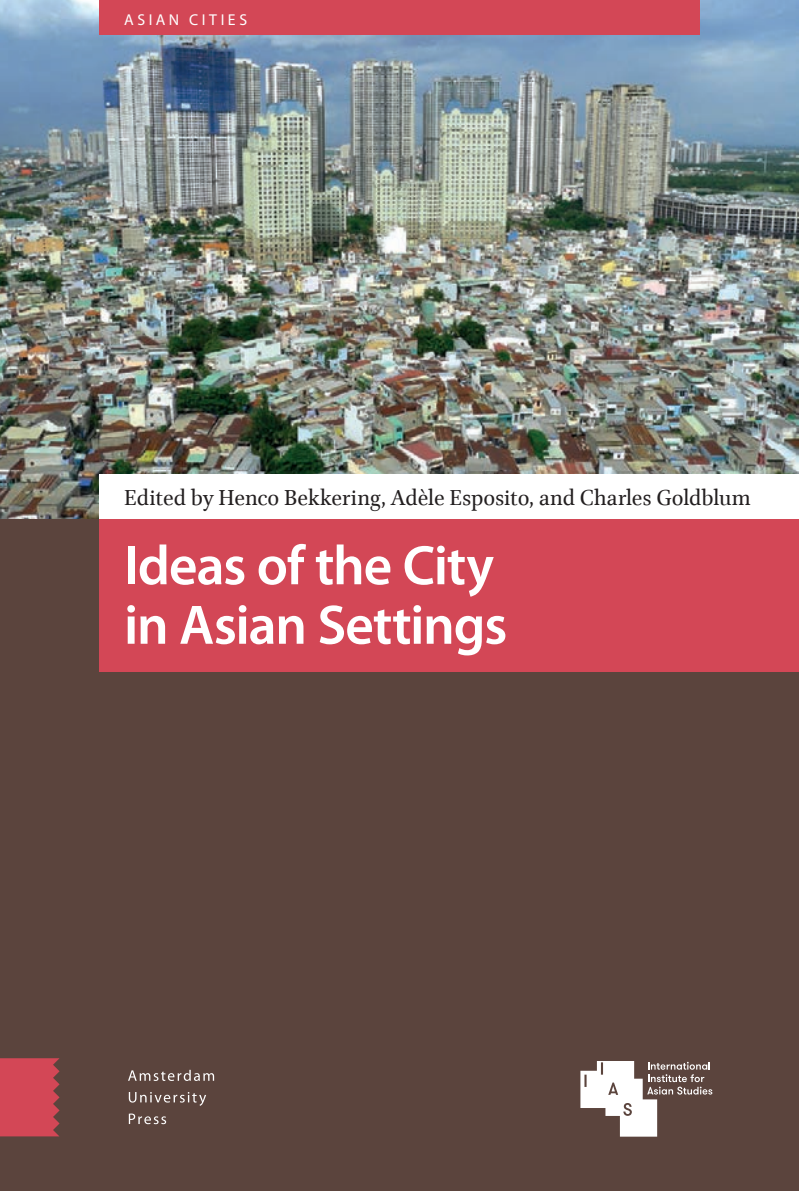
<style>
.page{position:relative;width:799px;height:1191px;background:#5b443d}
.page>*{position:absolute;margin:0;border:0;box-sizing:border-box;transform-origin:0 0}
.t1{font:600 56px/59.5px "Myriad Pro";letter-spacing:-.02em;color:#fff}
.t2{font:24.5px "Brill";color:#231f20}
.t3{font:15.75px "Myriad Pro";letter-spacing:.225em;color:#fff}
</style>
<div class="page">
<img style="left:60px;top:0;width:739px;height:518px">
<div style="left:99px;top:0;width:600px;height:35px;background:#d34756"></div>
<div style="left:99px;top:518px;width:700px;height:154px;background:#d34756"></div>
<div style="left:99px;top:474px;width:700px;height:44px;background:#fff"></div>
<svg style="left:129px;top:1113px;width:37px;height:11px"></svg>
<svg style="left:129px;top:1092px;width:77px;height:13px"></svg>
<svg style="left:128px;top:1069px;width:86px;height:12px"></svg>
<img style="left:0;top:0;width:60px;height:1137px">
<svg style="left:580px;top:1061px;width:132px;height:75px"></svg>
<p class="t3" style="left:124px;top:10px;width:124px">ASIAN CITIES</p>
<p class="t2" style="left:124px;top:481px;width:628px">Edited by Henco Bekkering, Adèle Esposito, and Charles Goldblum</p>
<h1 class="t1" style="left:124px;top:534px;width:385px">Ideas of the City in Asian Settings</h1>
</div>
